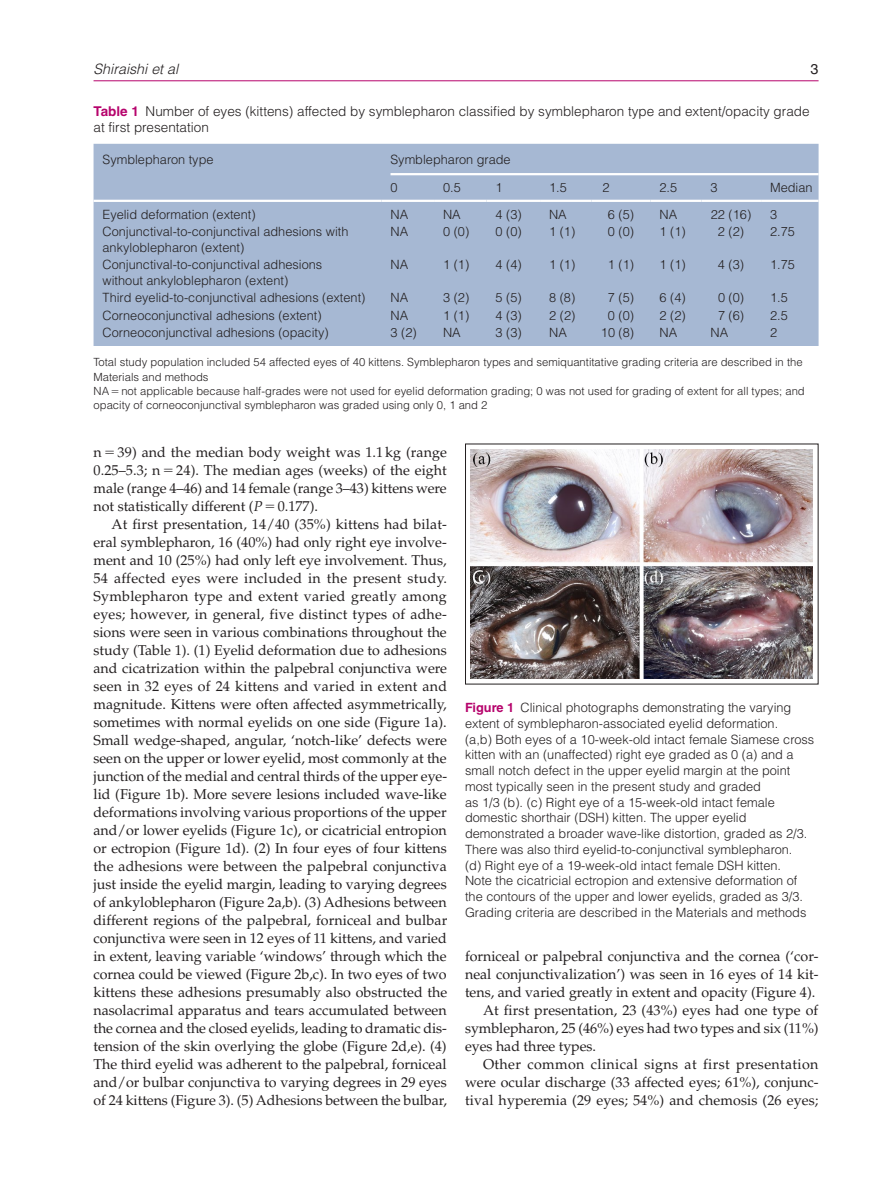
<style>
.page{position:relative;width:893px;height:1191px;background:#fff}
.page>*{position:absolute;margin:0;border:0;box-sizing:border-box;transform-origin:0 0}
.t1{font:14.25px/18px "Palatino LT Std";color:#231f20;text-align:justify}
.t2{font:14.25px "Palatino LT Std";letter-spacing:.025em;color:#231f20}
.t3{font:italic 300 14.25px "Helvetica LT Std";color:#231f20}
.t4{font:14.25px "Helvetica LT Std";color:#231f20}
.t5{font:300 13.5px/15.8px "Helvetica LT Std";color:#231f20}
.t6{font:300 12.75px/15.8px "Helvetica LT Std";color:#231f20}
.t7{font:300 11.25px/14.2px "Helvetica LT Std";color:#231f20}
.s1{font-weight:700;color:#b6036c}
.s2{font-style:italic}
</style>
<div class="page">
<hr style="left:94px;top:80px;width:725px;height:1px;background:#b6036c">
<div style="left:94px;top:144px;width:725px;height:202px;background:#a6b8d3"></div>
<hr style="left:94px;top:200px;width:287px;height:2px;background:#fff">
<hr style="left:381px;top:200px;width:53px;height:2px;background:#fff">
<hr style="left:434px;top:200px;width:52px;height:2px;background:#fff">
<hr style="left:486px;top:200px;width:54px;height:2px;background:#fff">
<hr style="left:540px;top:200px;width:51px;height:2px;background:#fff">
<hr style="left:591px;top:200px;width:59px;height:2px;background:#fff">
<hr style="left:651px;top:200px;width:51px;height:2px;background:#fff">
<hr style="left:702px;top:200px;width:59px;height:2px;background:#fff">
<hr style="left:761px;top:200px;width:58px;height:2px;background:#fff">
<hr style="left:391px;top:173px;width:428px;height:2px;background:#fff">
<img style="left:471px;top:449px;width:342px;height:230px">
<p class="t3" style="left:94px;top:60px;width:86px">Shiraishi et al</p>
<p class="t4" style="left:811px;top:61px;width:9px">3</p>
<p class="t5" style="left:94px;top:103px;width:718px"><span class="s1">Table 1</span> Number of eyes (kittens) affected by symblepharon classified by symblepharon type and extent/opacity grade at first presentation</p>
<p class="t6" style="left:103px;top:151px;width:113px">Symblepharon type</p>
<p class="t6" style="left:391px;top:145px;width:122px;line-height:27.8px">Symblepharon grade<br>0</p>
<p class="t6" style="left:443px;top:179px;width:19px">0.5</p>
<p class="t6" style="left:496px;top:179px;width:9px">1</p>
<p class="t6" style="left:549px;top:179px;width:19px">1.5</p>
<p class="t6" style="left:602px;top:179px;width:9px">2</p>
<p class="t6" style="left:660px;top:179px;width:19px">2.5</p>
<p class="t6" style="left:711px;top:179px;width:9px">3</p>
<p class="t6" style="left:770px;top:179px;width:44px">Median</p>
<p class="t6" style="left:103px;top:207px;width:155px">Eyelid deformation (extent)</p>
<p class="t6" style="left:391px;top:207px;width:19px">NA</p>
<p class="t6" style="left:443px;top:207px;width:19px">NA</p>
<p class="t6" style="left:496px;top:207px;width:28px">4 (3)</p>
<p class="t6" style="left:549px;top:207px;width:19px">NA</p>
<p class="t6" style="left:608px;top:207px;width:28px">6 (5)</p>
<p class="t6" style="left:660px;top:207px;width:19px">NA</p>
<p class="t6" style="left:711px;top:207px;width:42px">22 (16)</p>
<p class="t6" style="left:770px;top:207px;width:9px">3</p>
<p class="t6" style="left:103px;top:224px;width:247px">Conjunctival-to-conjunctival adhesions with ankyloblepharon (extent)</p>
<p class="t6" style="left:391px;top:224px;width:19px">NA</p>
<p class="t6" style="left:443px;top:224px;width:28px">0 (0)</p>
<p class="t6" style="left:496px;top:224px;width:28px">0 (0)</p>
<p class="t6" style="left:549px;top:224px;width:28px">1 (1)</p>
<p class="t6" style="left:608px;top:224px;width:28px">0 (0)</p>
<p class="t6" style="left:660px;top:224px;width:28px">1 (1)</p>
<p class="t6" style="left:718px;top:224px;width:28px">2 (2)</p>
<p class="t6" style="left:770px;top:224px;width:26px">2.75</p>
<p class="t6" style="left:103px;top:257px;width:221px">Conjunctival-to-conjunctival adhesions without ankyloblepharon (extent)</p>
<p class="t6" style="left:391px;top:257px;width:19px">NA</p>
<p class="t6" style="left:443px;top:257px;width:28px">1 (1)</p>
<p class="t6" style="left:496px;top:257px;width:28px">4 (4)</p>
<p class="t6" style="left:549px;top:257px;width:28px">1 (1)</p>
<p class="t6" style="left:608px;top:257px;width:28px">1 (1)</p>
<p class="t6" style="left:660px;top:257px;width:28px">1 (1)</p>
<p class="t6" style="left:718px;top:257px;width:28px">4 (3)</p>
<p class="t6" style="left:770px;top:257px;width:26px">1.75</p>
<p class="t6" style="left:103px;top:290px;width:264px">Third eyelid-to-conjunctival adhesions (extent)</p>
<p class="t6" style="left:391px;top:290px;width:19px">NA</p>
<p class="t6" style="left:443px;top:290px;width:28px">3 (2)</p>
<p class="t6" style="left:496px;top:290px;width:28px">5 (5)</p>
<p class="t6" style="left:549px;top:290px;width:28px">8 (8)</p>
<p class="t6" style="left:608px;top:290px;width:28px">7 (5)</p>
<p class="t6" style="left:660px;top:290px;width:28px">6 (4)</p>
<p class="t6" style="left:718px;top:290px;width:28px">0 (0)</p>
<p class="t6" style="left:770px;top:290px;width:19px">1.5</p>
<p class="t6" style="left:103px;top:307px;width:220px">Corneoconjunctival adhesions (extent)</p>
<p class="t6" style="left:391px;top:307px;width:19px">NA</p>
<p class="t6" style="left:443px;top:307px;width:28px">1 (1)</p>
<p class="t6" style="left:496px;top:307px;width:28px">4 (3)</p>
<p class="t6" style="left:549px;top:307px;width:28px">2 (2)</p>
<p class="t6" style="left:608px;top:307px;width:28px">0 (0)</p>
<p class="t6" style="left:660px;top:307px;width:28px">2 (2)</p>
<p class="t6" style="left:718px;top:307px;width:28px">7 (6)</p>
<p class="t6" style="left:770px;top:307px;width:19px">2.5</p>
<p class="t6" style="left:103px;top:324px;width:228px">Corneoconjunctival adhesions (opacity)</p>
<p class="t6" style="left:391px;top:324px;width:28px">3 (2)</p>
<p class="t6" style="left:443px;top:324px;width:19px">NA</p>
<p class="t6" style="left:496px;top:324px;width:28px">3 (3)</p>
<p class="t6" style="left:549px;top:324px;width:19px">NA</p>
<p class="t6" style="left:601px;top:324px;width:35px">10 (8)</p>
<p class="t6" style="left:660px;top:324px;width:19px">NA</p>
<p class="t6" style="left:711px;top:324px;width:19px">NA</p>
<p class="t6" style="left:770px;top:324px;width:9px">2</p>
<p class="t7" style="left:94px;top:355px;width:713px">Total study population included 54 affected eyes of 40 kittens. Symblepharon types and semiquantitative grading criteria are described in the Materials and methods<br>NA not applicable because half-grades were not used for eyelid deformation grading; 0 was not used for grading of extent for all types; and opacity of corneoconjunctival symblepharon was graded using only 0, 1 and 2</p>
<p class="t1" style="left:94px;top:443px;width:355px">n 39) and the median body weight was 1.1kg (range 0.25–5.3; n 24). The median ages (weeks) of the eight male (range 4–46) and 14 female (range 3–43) kittens were not statistically different (<span class="s2">P</span> 0.177).</p>
<p class="t1" style="left:94px;top:515px;width:355px;text-indent:18px">At first presentation, 14/40 (35%) kittens had bilat&shy;eral symblepharon, 16 (40%) had only right eye involve&shy;ment and 10 (25%) had only left eye involvement. Thus, 54 affected eyes were included in the present study.<br>Symblepharon type and extent varied greatly among eyes; however, in general, five distinct types of adhe&shy;sions were seen in various combinations throughout the study (Table 1). (1) Eyelid deformation due to adhesions and cicatrization within the palpebral conjunctiva were seen in 32 eyes of 24 kittens and varied in extent and magnitude. Kittens were often affected asymmetrically, sometimes with normal eyelids on one side (Figure 1a).<br>Small wedge-shaped, angular, ‘notch-like’ defects were seen on the upper or lower eyelid, most commonly at the junction of the medial and central thirds of the upper eye&shy;lid (Figure 1b). More severe lesions included wave-like deformations involving various proportions of the upper and/or lower eyelids (Figure 1c), or cicatricial entropion or ectropion (Figure 1d). (2) In four eyes of four kittens the adhesions were between the palpebral conjunctiva just inside the eyelid margin, leading to varying degrees of ankyloblepharon (Figure 2a,b). (3) Adhesions between different regions of the palpebral, forniceal and bulbar conjunctiva were seen in 12 eyes of 11 kittens, and varied in extent, leaving variable ‘windows’ through which the cornea could be viewed (Figure 2b,c). In two eyes of two kittens these adhesions presumably also obstructed the nasolacrimal apparatus and tears accumulated between the cornea and the closed eyelids, leading to dramatic dis&shy;tension of the skin overlying the globe (Figure 2d,e). (4)<br>The third eyelid was adherent to the palpebral, forniceal and/or bulbar conjunctiva to varying degrees in 29 eyes of 24 kittens (Figure 3). (5) Adhesions between the bulbar,</p>
<p class="t6" style="left:465px;top:699px;width:351px"><span class="s1">Figure 1</span> Clinical photographs demonstrating the varying extent of symblepharon-associated eyelid deformation.<br>(a,b) Both eyes of a 10-week-old intact female Siamese cross kitten with an (unaffected) right eye graded as 0 (a) and a small notch defect in the upper eyelid margin at the point most typically seen in the present study and graded<br>as 1/3 (b). (c) Right eye of a 15-week-old intact female domestic shorthair (DSH) kitten. The upper eyelid demonstrated a broader wave-like distortion, graded as 2/3.<br>There was also third eyelid-to-conjunctival symblepharon.<br>(d) Right eye of a 19-week-old intact female DSH kitten.<br>Note the cicatricial ectropion and extensive deformation of the contours of the upper and lower eyelids, graded as 3/3.<br>Grading criteria are described in the Materials and methods</p>
<p class="t1" style="left:465px;top:947px;width:355px">forniceal or palpebral conjunctiva and the cornea (‘cor-</p>
<p class="t1" style="left:465px;top:965px;width:355px">neal conjunctivalization’) was seen in 16 eyes of 14 kit-</p>
<p class="t1" style="left:465px;top:983px;width:352px">tens, and varied greatly in extent and opacity (Figure 4).</p>
<p class="t1" style="left:483px;top:1001px;width:337px">At first presentation, 23 (43%) eyes had one type of</p>
<p class="t1" style="left:465px;top:1019px;width:355px">symblepharon, 25 (46%) eyes had two types and six (11%)</p>
<p class="t1" style="left:465px;top:1037px;width:133px">eyes had three types.</p>
<p class="t2" style="left:483px;top:1056px;width:337px">Other common clinical signs at first presentation</p>
<p class="t1" style="left:465px;top:1073px;width:355px">were ocular discharge (33 affected eyes; 61%), conjunc-</p>
<p class="t1" style="left:465px;top:1091px;width:355px">tival hyperemia (29 eyes; 54%) and chemosis (26 eyes;</p>
</div>
